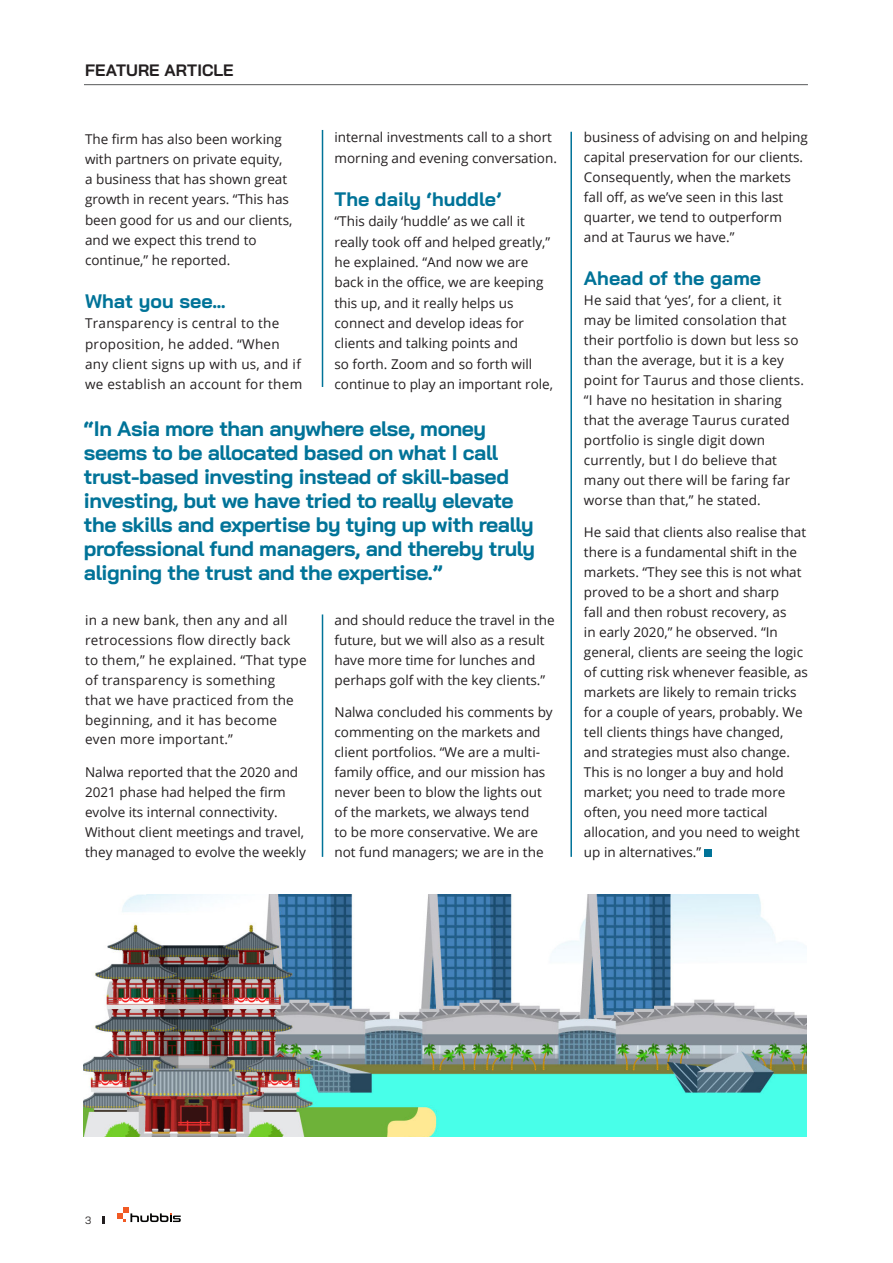
<style>
.page{position:relative;width:893px;height:1263px;background:#fff}
.page>*{position:absolute;margin:0;border:0;box-sizing:border-box;transform-origin:0 0}
.pull_quote{font:700 21px/24px "Bai Jamjuree";letter-spacing:-.02em;color:#007398}
.subtitle{font:700 19.5px "Bai Jamjuree";color:#007398}
.t1{font:700 16.5px "Bai Jamjuree";letter-spacing:.005em;color:#231f20}
.content_style_no_hyp{font:13.5px/20px "Open Sans";color:#231f20}
.content_style_no_hyp-2{font:13.5px/20px "Open Sans";letter-spacing:.02em;color:#231f20}
.t2{font:10.5px "Bai Jamjuree";color:#231f20}
</style>
<div class="page">
<svg style="left:117px;top:1207px;width:64px;height:15px"></svg>
<svg style="left:102px;top:1216px;width:2px;height:8px"></svg>
<hr style="left:570px;top:132px;width:2px;height:725px;background:#007398">
<hr style="left:322px;top:130px;width:1px;height:257px;background:#007398">
<div style="left:705px;top:850px;width:7px;height:7px;background:#007398"></div>
<img style="left:84px;top:894px;width:723px;height:243px">
<hr style="left:322px;top:614px;width:1px;height:243px;background:#007398">
<hr style="left:84px;top:84px;width:724px;height:1px;background:#57585a">
<p class="t1" style="left:85px;top:60px;width:150px">FEATURE ARTICLE</p>
<p class="content_style_no_hyp" style="left:85px;top:128px;width:209px">The firm has also been working with partners on private equity, a business that has shown great growth in recent years. “This has been good for us and our clients, and we expect this trend to continue,” he reported.</p>
<p class="subtitle" style="left:85px;top:290px;width:142px">What you see…</p>
<p class="content_style_no_hyp-2" style="left:85px;top:313px;width:219px">Transparency is central to the proposition, he added. “When any client signs up with us, and if we establish an account for them</p>
<p class="content_style_no_hyp" style="left:334px;top:127px;width:224px;line-height:20.4px">internal investments call to a short morning and evening conversation.</p>
<p class="subtitle" style="left:334px;top:188px;width:168px">The daily ‘huddle’</p>
<p class="content_style_no_hyp" style="left:334px;top:211px;width:220px;line-height:20.4px">“This daily ‘huddle’ as we call it really took off and helped greatly,” he explained. “And now we are back in the office, we are keeping this up, and it really helps us connect and develop ideas for clients and talking points and<br>so forth. Zoom and so forth will continue to play an important role,</p>
<p class="pull_quote" style="left:84px;top:417px;width:453px">“In Asia more than anywhere else, money seems to be allocated based on what I call trust-based investing instead of skill-based investing, but we have tried to really elevate the skills and expertise by tying up with really professional fund managers, and thereby truly aligning the trust and the expertise.”</p>
<p class="content_style_no_hyp-2" style="left:85px;top:610px;width:223px">in a new bank, then any and all retrocessions flow directly back to them,” he explained. “That type of transparency is something<br>that we have practiced from the beginning, and it has become even more important.”</p>
<p class="content_style_no_hyp" style="left:85px;top:762px;width:222px">Nalwa reported that the 2020 and 2021 phase had helped the firm evolve its internal connectivity.<br>Without client meetings and travel, they managed to evolve the weekly</p>
<p class="content_style_no_hyp" style="left:334px;top:610px;width:222px">and should reduce the travel in the future, but we will also as a result have more time for lunches and perhaps golf with the key clients.”</p>
<p class="content_style_no_hyp" style="left:334px;top:702px;width:220px">Nalwa concluded his comments by commenting on the markets and client portfolios. “We are a multi&shy;family office, and our mission has never been to blow the lights out of the markets, we always tend<br>to be more conservative. We are not fund managers; we are in the</p>
<p class="content_style_no_hyp" style="left:584px;top:127px;width:225px">business of advising on and helping capital preservation for our clients.<br>Consequently, when the markets fall off, as we’ve seen in this last quarter, we tend to outperform and at Taurus we have.”</p>
<p class="subtitle" style="left:584px;top:267px;width:179px">Ahead of the game</p>
<p class="content_style_no_hyp" style="left:584px;top:289px;width:221px">He said that ‘yes’, for a client, it may be limited consolation that their portfolio is down but less so than the average, but it is a key point for Taurus and those clients. “I have no hesitation in sharing that the average Taurus curated portfolio is single digit down currently, but I do believe that many out there will be faring far worse than that,” he stated.</p>
<p class="content_style_no_hyp" style="left:584px;top:522px;width:225px">He said that clients also realise that there is a fundamental shift in the markets. “They see this is not what proved to be a short and sharp<br>fall and then robust recovery, as<br>in early 2020,” he observed. “In general, clients are seeing the logic of cutting risk whenever feasible, as markets are likely to remain tricks for a couple of years, probably. We tell clients things have changed, and strategies must also change.<br>This is no longer a buy and hold market; you need to trade more often, you need more tactical allocation, and you need to weight up in alternatives.”</p>
<p class="t2" style="left:85px;top:1211px;width:8px">3</p>
</div>
